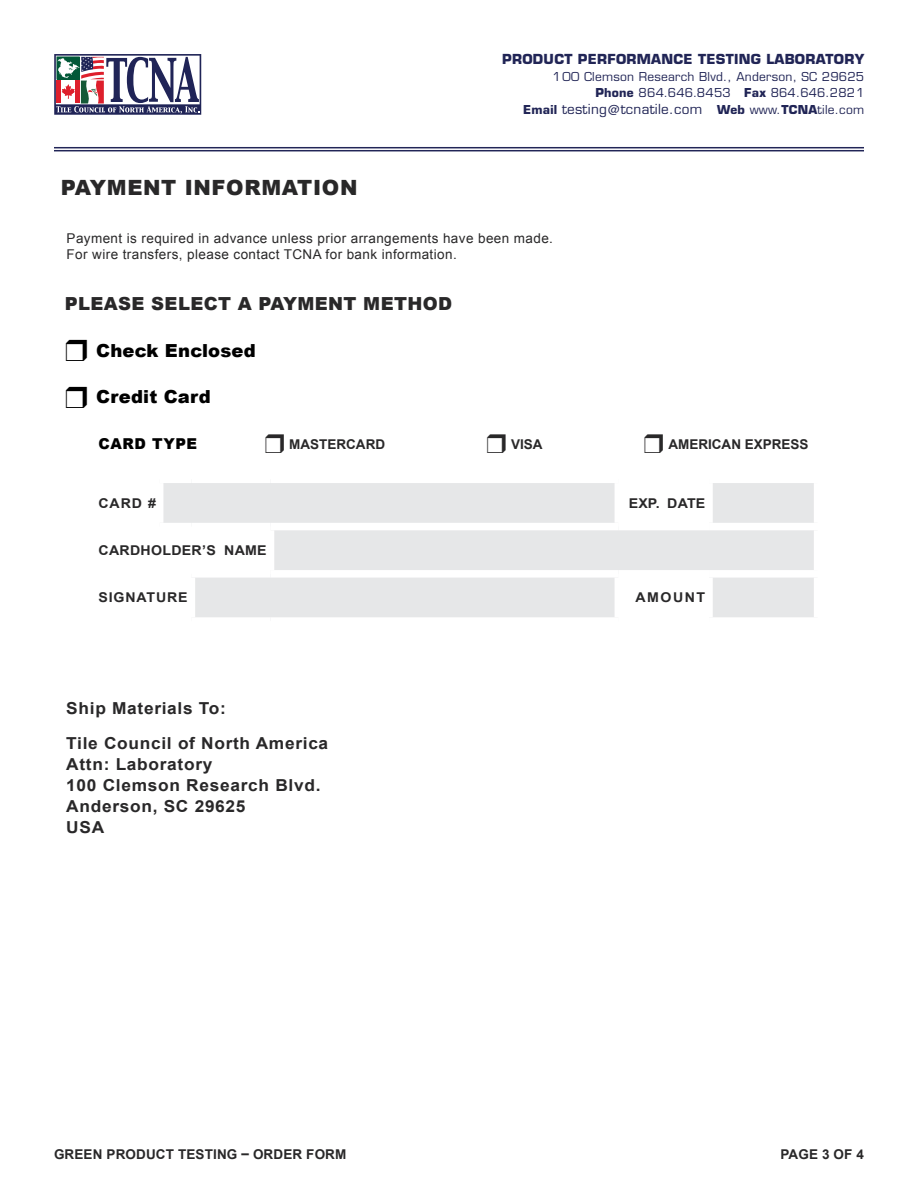
<style>
.page{position:relative;width:918px;height:1188px;background:#fff}
.page>*{position:absolute;margin:0;border:0;box-sizing:border-box;transform-origin:0 0}
.t1{font:900 21px "Arial";letter-spacing:.03em;color:#292829}
.t2{font:900 18px "Arial";letter-spacing:.02em;color:#292829}
.t3{font:900 18px "Arial";letter-spacing:.01em;color:#000}
.t4{font:700 16.5px/21px "Arial";letter-spacing:.04em;color:#292829;scale:1.05 1}
.t5{font:900 15px "Arial";letter-spacing:.04em;color:#000}
.t6{font:13.5px/16.5px "Arial";letter-spacing:.03em;color:#292829}
.t7{font:13.5px "Eurostile LT Std";letter-spacing:.02em;color:#212556}
.t8{font:700 13.5px "Arial";letter-spacing:.01em;color:#292829}
.t9{font:700 13.5px "Arial";letter-spacing:.01em;color:#292829;scale:1.05 1}
.t10{font:700 13.5px "Eurostile LT Std";letter-spacing:.02em;color:#212556}
.t11{font:700 13.5px "Arial";letter-spacing:.01em;color:#292829}
.t12{font:700 13.5px "Arial";letter-spacing:.06em;color:#292829;scale:1.05 1}
.t13{font:12px/16.5px "Eurostile LT Std";letter-spacing:.02em;color:#212556;text-align:right}
.s1{font-weight:700}
.s2{font-style:inherit}
.s3{font-weight:700;font-size:12px}
.s4{font-size:12px}
</style>
<div class="page">
<svg style="left:163px;top:483px;width:651px;height:134px;fill:#e6e7e8"></svg>
<div style="left:615px;top:483px;width:7px;height:40px;background:#fff"></div>
<div style="left:705px;top:483px;width:8px;height:40px;background:#fff"></div>
<div style="left:160px;top:523px;width:31px;height:7px;background:#fff"></div>
<div style="left:191px;top:523px;width:80px;height:7px;background:#fff"></div>
<div style="left:271px;top:523px;width:347px;height:7px;background:#fff"></div>
<div style="left:267px;top:530px;width:7px;height:40px;background:#fff"></div>
<div style="left:618px;top:523px;width:91px;height:7px;background:#fff"></div>
<div style="left:709px;top:523px;width:112px;height:7px;background:#fff"></div>
<div style="left:160px;top:570px;width:31px;height:8px;background:#fff"></div>
<div style="left:191px;top:570px;width:80px;height:8px;background:#fff"></div>
<div style="left:188px;top:578px;width:7px;height:39px;background:#fff"></div>
<div style="left:271px;top:570px;width:347px;height:8px;background:#fff"></div>
<div style="left:618px;top:570px;width:91px;height:8px;background:#fff"></div>
<div style="left:615px;top:578px;width:7px;height:39px;background:#fff"></div>
<div style="left:709px;top:570px;width:112px;height:8px;background:#fff"></div>
<div style="left:705px;top:578px;width:8px;height:39px;background:#fff"></div>
<hr style="left:54px;top:147px;width:810px;height:1px;background:#212557">
<hr style="left:54px;top:150px;width:810px;height:1px;background:#212557">
<svg style="left:54px;top:54px;width:147px;height:61px"></svg>
<h1 class="t1" style="left:61px;top:172px;width:298px">PAYMENT INFORMATION</h1>
<p class="t10" style="left:502px;top:51px;width:363px">PRODUCT PERFORMANCE TESTING LABORATORY</p>
<p class="t13" style="left:553px;top:68px;width:313px">1 00 Clemson Research Blvd., Anderson, SC 29625<br><span class="s1">Phone</span> <span class="s2">8</span>64.646.8453 <span class="s1">Fax</span> 864.646.282<span class="s2">1</span></p>
<p class="t7" style="left:523px;top:101px;width:343px"><span class="s3">Email</span> testing@tcnatile.com <span class="s3">Web</span> <span class="s4">www.</span><span class="s3">TCNA</span><span class="s4">tile.com</span></p>
<p class="t6" style="left:67px;top:230px;width:488px">Payment is required in advance unless prior arrangements have been made.<br>For wire transfers, please contact TCNA for bank information.</p>
<h2 class="t2" style="left:65px;top:291px;width:389px">PLEASE SELECT A PAYMENT METHOD</h2>
<h2 class="t3" style="left:65px;top:337px;width:192px">❒ Check Enclosed</h2>
<h2 class="t3" style="left:65px;top:384px;width:147px">❒ Credit Card</h2>
<p class="t5" style="left:99px;top:433px;width:100px">CARD TYPE</p>
<p class="t11" style="left:265px;top:435px;width:122px">❒ MASTERCARD</p>
<p class="t11" style="left:486px;top:435px;width:58px">❒ VISA</p>
<p class="t11" style="left:644px;top:435px;width:166px">❒ AMERICAN EXPRESS</p>
<p class="t9" style="left:99px;top:494px;width:56px">CARD #</p>
<p class="t9" style="left:629px;top:494px;width:74px">EXP. DATE</p>
<p class="t9" style="left:99px;top:541px;width:162px">CARDHOLDER’S NAME</p>
<p class="t12" style="left:99px;top:589px;width:86px">SIGNATURE</p>
<p class="t9" style="left:636px;top:589px;width:68px">AMOUNT</p>
<p class="t4" style="left:66px;top:692px;width:251px;line-height:34.5px">Ship Materials To:<br>Tile Council of North America</p>
<p class="t4" style="left:66px;top:754px;width:244px">Attn: Laboratory<br>100 Clemson Research Blvd.<br>Anderson, SC 29625<br>USA</p>
<p class="t8" style="left:54px;top:1146px;width:294px">GREEN PRODUCT TESTING <span class="s2">–</span> ORDER FORM</p>
<p class="t8" style="left:780px;top:1146px;width:85px">PAGE 3 OF 4</p>
</div>
